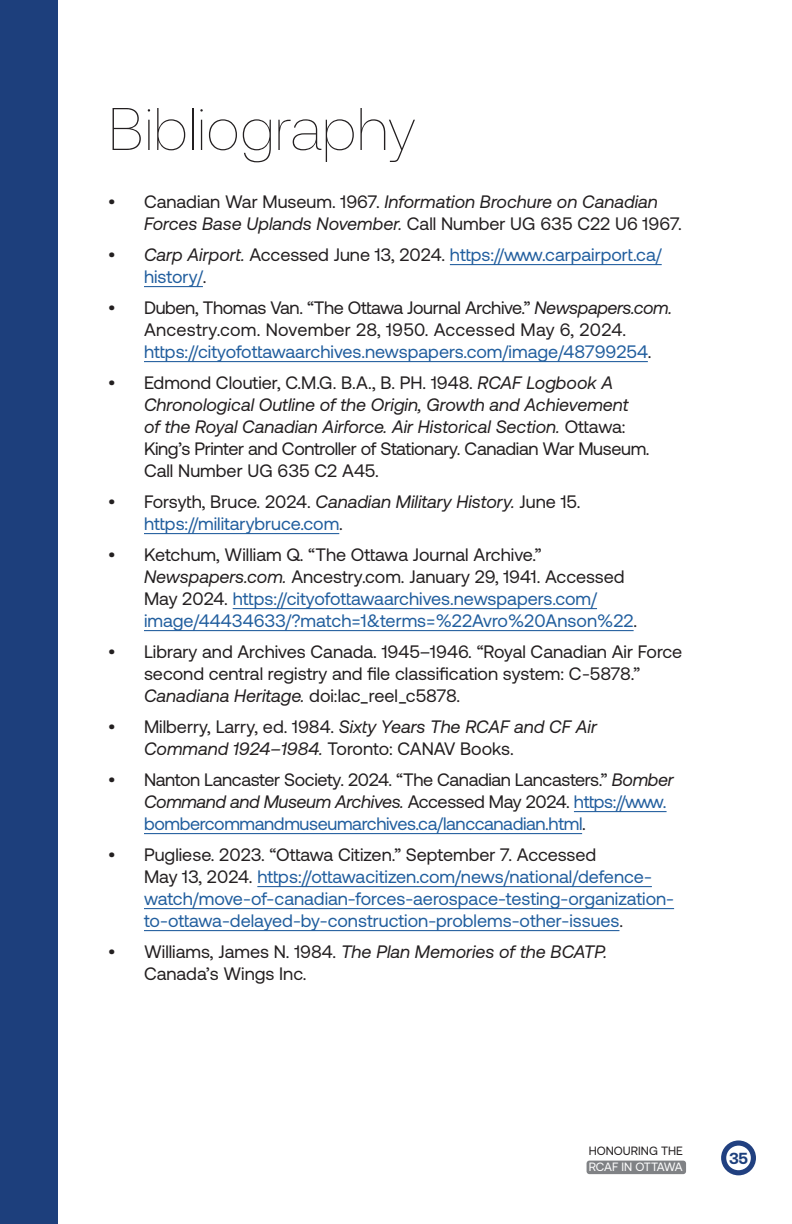
<style>
.page{position:relative;width:792px;height:1224px;background:#fff}
.page>*{position:absolute;margin:0;border:0;box-sizing:border-box;transform-origin:0 0}
.t1{font:100 60px "Aeonik";color:#231f20}
.t2{font:18px/22px "Aeonik";color:#231f20}
.t3{font:18px/22px "Aeonik";color:#215e9e}
.t4{font:18px/22px "Aeonik";letter-spacing:-.02em;color:#231f20}
.t5{font:italic 18px/22px "Aeonik";color:#231f20}
.t6{font:700 16px "Aeonik";color:#1d3f7c}
.t7{font:12px "Aeonik";color:#231f20}
.t8{font:12px "Aeonik";letter-spacing:-.025em;color:#fff}
.s1{font-style:normal}
.s2{color:#231f20}
.s3{font-style:italic;color:#231f20}
.s4{font-style:italic}
.s5{color:#215e9e}
</style>
<div class="page">
<div style="left:0;top:0;width:58px;height:1224px;background:#1d3f7c"></div>
<hr style="left:450px;top:264px;width:212px;height:1px;background:#215e9e">
<hr style="left:144px;top:286px;width:59px;height:1px;background:#215e9e">
<hr style="left:144px;top:361px;width:504px;height:1px;background:#215e9e">
<hr style="left:144px;top:533px;width:195px;height:1px;background:#215e9e">
<hr style="left:233px;top:608px;width:364px;height:1px;background:#215e9e">
<hr style="left:144px;top:630px;width:490px;height:1px;background:#215e9e">
<hr style="left:574px;top:811px;width:93px;height:1px;background:#215e9e">
<hr style="left:144px;top:833px;width:438px;height:1px;background:#215e9e">
<hr style="left:257px;top:886px;width:395px;height:1px;background:#215e9e">
<hr style="left:144px;top:908px;width:530px;height:1px;background:#215e9e">
<hr style="left:144px;top:930px;width:475px;height:1px;background:#215e9e">
<div style="left:587px;top:1161px;width:99px;height:13px;background:#808285;border-radius:3px"></div>
<svg style="left:721px;top:1140px;width:35px;height:35px"></svg>
<div style="left:726px;top:1146px;width:25px;height:24px;background:#fff;border-radius:50%"></div>
<h2 class="t1" style="left:108px;top:96px;width:309px">Bibliography</h2>
<p class="t5" style="left:144px;top:191px;width:539px;text-indent:-36px"><span class="s1">• Canadian War Museum. 1967.</span> Information Brochure on Canadian<br>Forces Base Uplands November. <span class="s1">Call Number UG 635 C22 U6 1967.</span></p>
<p class="t3" style="left:144px;top:244px;width:519px;text-indent:-36px"><span class="s2">•</span> <span class="s3">Carp Airport.</span> <span class="s2">Accessed June 13, 2024.</span> https://www.carpairport.ca/ history/<span class="s2">.</span></p>
<p class="t2" style="left:144px;top:297px;width:530px;text-indent:-36px">• Duben, Thomas Van. “The Ottawa Journal Archive.” <span class="s4">Newspapers.com.<br></span>Ancestry.com. November 28, 1950. Accessed May 6, 2024. <span class="s5">https://cityofottawaarchives.newspapers.com/image/48799254</span>.</p>
<p class="t4" style="left:144px;top:372px;width:507px;text-indent:-36px">• Edmond Cloutier, C.M.G. B.A., B. PH. 1948. <span class="s4">RCAF Logbook A Chronological Outline of the Origin, Growth and Achievement<br>of the Royal Canadian Airforce. Air Historical Section.</span> Ottawa:<br>King’s Printer and Controller of Stationary. Canadian War Museum.<br>Call Number UG 635 C2 A45.</p>
<p class="t2" style="left:144px;top:491px;width:438px;text-indent:-36px">• Forsyth, Bruce. 2024. <span class="s4">Canadian Military History.</span> June 15. <span class="s5">https://militarybruce.com</span>.</p>
<p class="t3" style="left:144px;top:544px;width:495px;text-indent:-36px"><span class="s2">• Ketchum, William Q. “The Ottawa Journal Archive.” </span><span class="s3">Newspapers.com.</span> <span class="s2">Ancestry.com. January 29, 1941. Accessed May 2024.</span> https://cityofottawaarchives.newspapers.com/ image/44434633/?match=1&amp;terms=%22Avro%20Anson%22<span class="s2">.</span></p>
<p class="t2" style="left:144px;top:641px;width:540px;text-indent:-36px">• Library and Archives Canada. 1945–1946. “Royal Canadian Air Force second central registry and file classification system: C-5878.”<br><span class="s4">Canadiana Heritage.</span> doi:lac_reel_c5878.</p>
<p class="t2" style="left:144px;top:716px;width:455px;text-indent:-36px">• Milberry, Larry, ed. 1984. <span class="s4">Sixty Years The RCAF and CF Air<br>Command 1924–1984.</span> Toronto: CANAV Books.</p>
<p class="t4" style="left:144px;top:769px;width:531px;text-indent:-36px">• Nanton Lancaster Society. 2024. “The Canadian Lancasters.” <span class="s4">Bomber<br>Command and Museum Archives.</span> Accessed May 2024. <span class="s5">https://www. bombercommandmuseumarchives.ca/lanccanadian.html</span>.</p>
<p class="t3" style="left:144px;top:844px;width:532px;text-indent:-36px"><span class="s2">• Pugliese. 2023. “Ottawa Citizen.” September 7. Accessed<br>May 13, 2024.</span> https://ottawacitizen.com/news/national/defence&shy;watch/move-of-canadian-forces-aerospace-testing-organization&shy;to-ottawa-delayed-by-construction-problems-other-issues<span class="s2">.</span></p>
<p class="t2" style="left:144px;top:941px;width:465px;text-indent:-36px">• Williams, James N. 1984. <span class="s4">The Plan Memories of the BCATP.<br></span>Canada’s Wings Inc.</p>
<p class="t7" style="left:589px;top:1144px;width:96px">HONOURING THE</p>
<p class="t8" style="left:589px;top:1161px;width:95px">RCAF IN OTTAWA</p>
<p class="t6" style="left:729px;top:1149px;width:20px">35</p>
</div>
